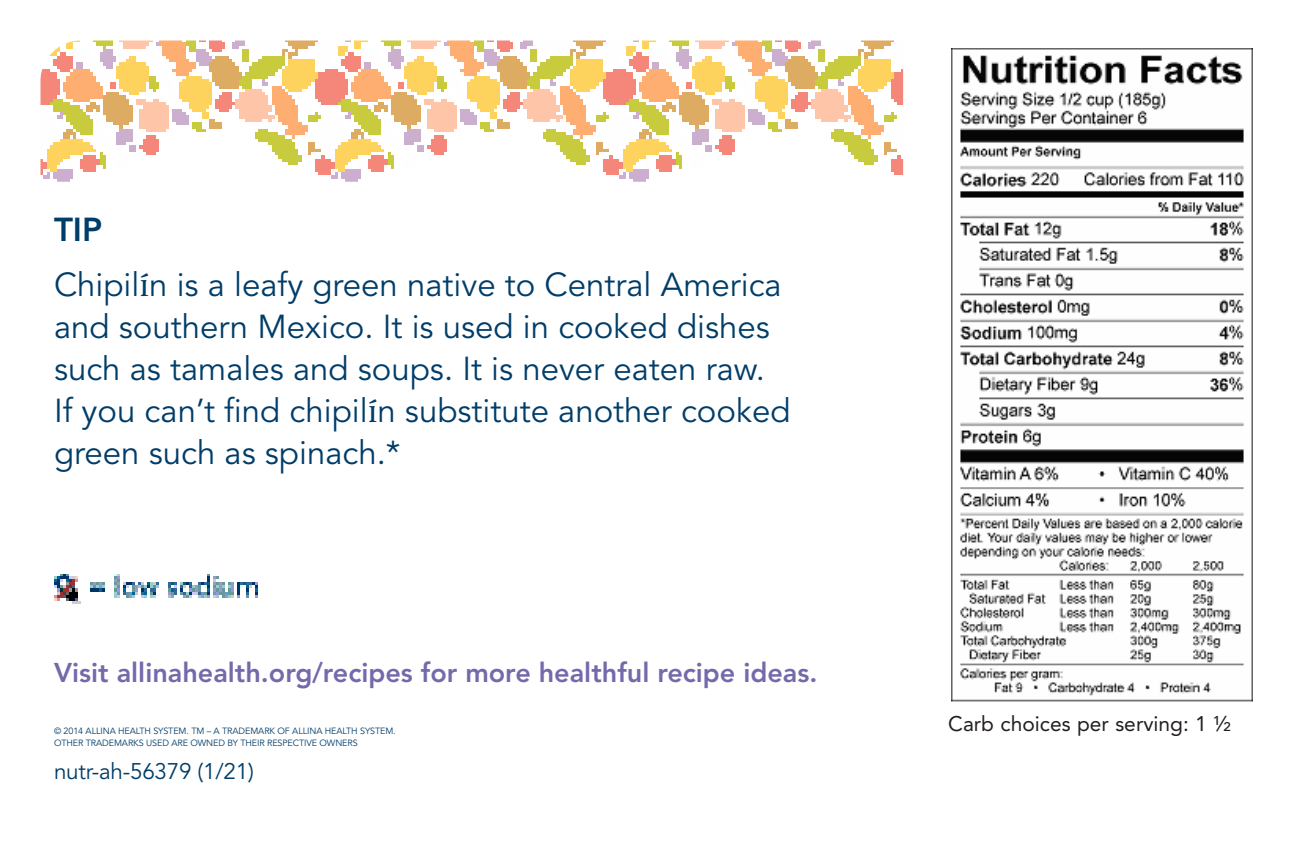
<style>
.page{position:relative;width:1296px;height:864px;background:#fff}
.page>*{position:absolute;margin:0;border:0;box-sizing:border-box;transform-origin:0 0}
.INGREDIENTS_HEADER{font:33px/42px "Avenir LT Std";color:#003d69}
.INGREDIENTS_HEADER-2{font:800 33px "Avenir LT Std";color:#003d69}
.t1{font:800 27px "Avenir LT Std";color:#7569ab}
.t2{font:22.5px "Avenir LT Std";letter-spacing:-.01em;color:#003d69}
.Body{font:21px "Avenir LT Std";color:#231f20}
.t3{font:9px "Avenir LT Std";letter-spacing:-.01em;color:#003d69}
.s1{font-family:"Calluna"}
</style>
<div class="page">
<img style="left:41px;top:40px;width:862px;height:142px">
<img style="left:54px;top:574px;width:204px;height:29px">
<img style="left:951px;top:49px;width:302px;height:653px">
<p class="INGREDIENTS_HEADER-2" style="left:54px;top:210px;width:50px">TIP</p>
<p class="INGREDIENTS_HEADER" style="left:54px;top:265px;width:738px">Chipil<span class="s1">Í</span>n is a leafy green native to Central America and southern Mexico. It is used in cooked dishes such as tamales and soups. It is never eaten raw.<br>If you can’t find chipil<span class="s1">Í</span>n substitute another cooked green such as spinach.*</p>
<p class="t1" style="left:54px;top:657px;width:765px">Visit allinahealth.org/recipes for more healthful recipe ideas.</p>
<p class="t3" style="left:54px;top:726px;width:343px">© 2014 ALLINA HEALTH SYSTEM. TM – A TRADEMARK OF ALLINA HEALTH SYSTEM.</p>
<p class="t3" style="left:54px;top:738px;width:305px">OTHER TRADEMARKS USED ARE OWNED BY THEIR RESPECTIVE OWNERS</p>
<p class="t2" style="left:54px;top:759px;width:201px">nutr-ah-56379 (1/21)</p>
<p class="Body" style="left:948px;top:711px;width:284px">Carb choices per serving: 1 1/2</p>
</div>
